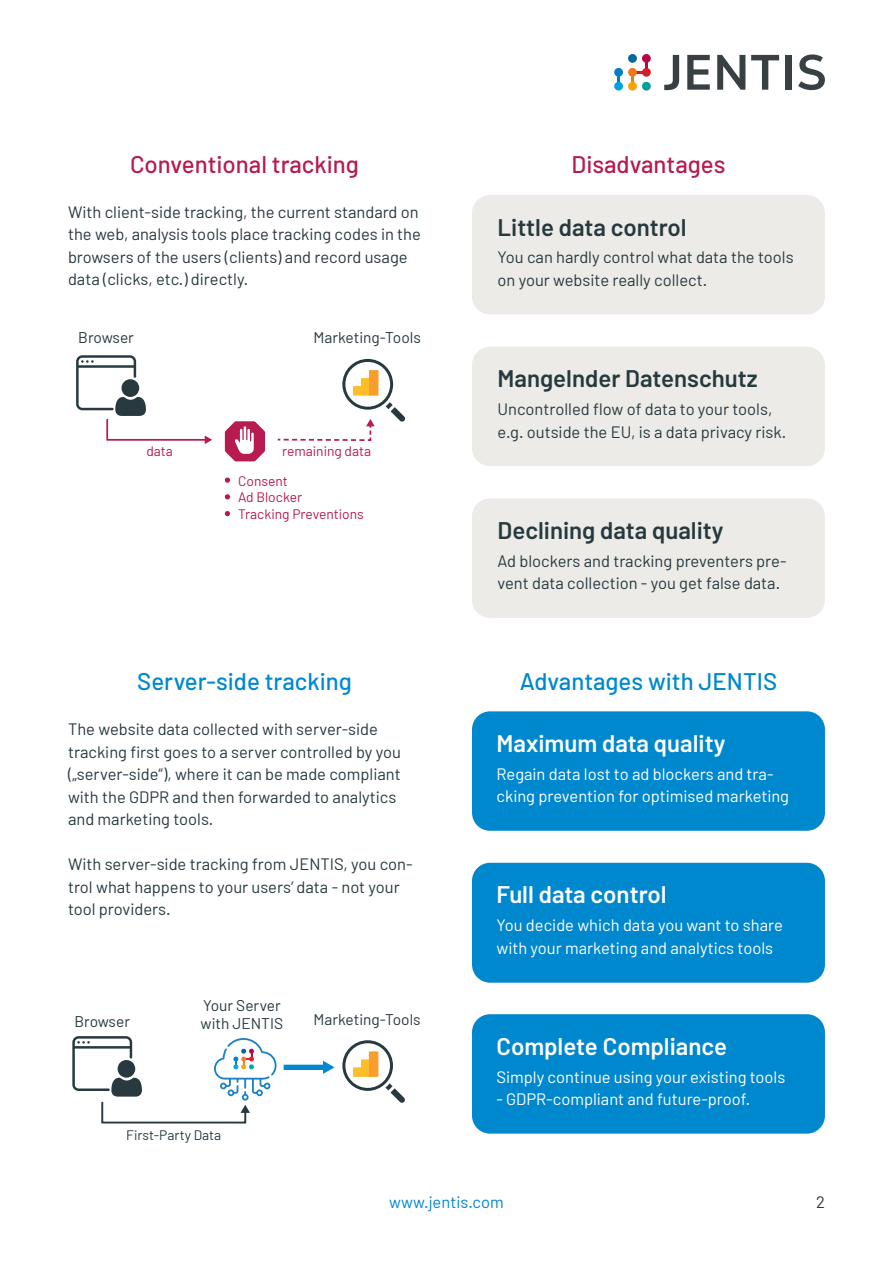
<style>
.page{position:relative;width:893px;height:1263px;background:#fff}
.page>*{position:absolute;margin:0;border:0;box-sizing:border-box;transform-origin:0 0}
.t1{font:600 24px "Barlow";color:#27393f}
.t2{font:600 24px "Barlow";color:#fff}
.t3{font:500 24px "Barlow";color:#0088ce}
.t4{font:500 24px "Barlow";color:#b61b4e}
.Fließtext{font:16.5px/22.5px "Barlow";color:#27393f}
.Fließtext-2{font:16.5px/22.5px "Barlow";color:#fff}
.t5{font:16.5px "Barlow";color:#0088ce}
.t6{font:15.6px "Barlow";color:#27393f}
.t7{font:15.45px/18.6px "Barlow";color:#27393f}
.t8{font:13.8px/16.5px "Barlow";color:#b61b4e}
.t9{font:13.8px "Barlow";color:#27393f}
</style>
<div class="page">
<svg style="left:664px;top:55px;width:15px;height:35px"></svg>
<svg style="left:687px;top:55px;width:23px;height:35px"></svg>
<svg style="left:717px;top:55px;width:28px;height:35px"></svg>
<svg style="left:751px;top:55px;width:28px;height:35px"></svg>
<div style="left:785px;top:55px;width:7px;height:35px;background:#384044"></div>
<svg style="left:798px;top:54px;width:27px;height:36px"></svg>
<hr style="left:645px;top:58px;width:3px;height:14px;background:#b90845">
<div style="left:642px;top:68px;width:9px;height:9px;background:#d61c26;border-radius:50%"></div>
<hr style="left:632px;top:71px;width:14px;height:3px;background:#d61c26">
<div style="left:628px;top:68px;width:9px;height:9px;background:#ef7918;border-radius:50%"></div>
<hr style="left:631px;top:72px;width:3px;height:14px;background:#ef7918">
<hr style="left:617px;top:72px;width:3px;height:14px;background:#007fc8">
<div style="left:628px;top:54px;width:9px;height:9px;background:#0068a3;border-radius:50%"></div>
<div style="left:642px;top:54px;width:9px;height:9px;background:#b90845;border-radius:50%"></div>
<div style="left:614px;top:82px;width:9px;height:9px;background:#00a3e2;border-radius:50%"></div>
<div style="left:642px;top:82px;width:9px;height:9px;background:#009f98;border-radius:50%"></div>
<div style="left:614px;top:68px;width:9px;height:9px;background:#007fc8;border-radius:50%"></div>
<div style="left:628px;top:82px;width:9px;height:9px;background:#f7a400;border-radius:50%"></div>
<svg style="left:225px;top:421px;width:40px;height:40px"></svg>
<svg style="left:278px;top:359px;width:127px;height:82px"></svg>
<svg style="left:225px;top:477px;width:5px;height:6px"></svg>
<svg style="left:225px;top:494px;width:5px;height:5px"></svg>
<svg style="left:225px;top:511px;width:5px;height:5px"></svg>
<svg style="left:76px;top:355px;width:136px;height:89px"></svg>
<svg style="left:342px;top:1040px;width:63px;height:63px"></svg>
<div style="left:284px;top:1065px;width:41px;height:5px;background:#0088ce"></div>
<svg style="left:323px;top:1061px;width:11px;height:13px"></svg>
<svg style="left:72px;top:1036px;width:205px;height:88px"></svg>
<div style="left:472px;top:711px;width:353px;height:120px;background:#0088ce;border-radius:18px"></div>
<div style="left:472px;top:195px;width:353px;height:119px;background:#ecebe7;border-radius:18px"></div>
<div style="left:472px;top:347px;width:353px;height:119px;background:#ecebe7;border-radius:18px"></div>
<div style="left:472px;top:498px;width:353px;height:120px;background:#ecebe7;border-radius:18px"></div>
<div style="left:472px;top:863px;width:353px;height:120px;background:#0088ce;border-radius:18px"></div>
<div style="left:472px;top:1014px;width:353px;height:120px;background:#0088ce;border-radius:18px"></div>
<h3 class="t4" style="left:130px;top:149px;width:230px">Conventional tracking</h3>
<h3 class="Fließtext" style="left:68px;top:200px;width:354px">With client-side tracking, the current standard on the web, analysis tools place tracking codes in the browsers of the users (clients) and record usage data (clicks, etc.) directly.</h3>
<p class="t6" style="left:78px;top:328px;width:57px">Browser</p>
<p class="t6" style="left:313px;top:328px;width:109px">Marketing-Tools</p>
<p class="t8" style="left:146px;top:443px;width:28px">data</p>
<p class="t8" style="left:282px;top:443px;width:91px">remaining data</p>
<p class="t8" style="left:238px;top:472px;width:127px">Consent<br>Ad Blocker<br>Tracking Preventions</p>
<h3 class="t3" style="left:137px;top:667px;width:216px">Server-side tracking</h3>
<h3 class="Fließtext" style="left:68px;top:717px;width:334px">The website data collected with server-side tracking first goes to a server controlled by you („server-side“), where it can be made compliant with the GDPR and then forwarded to analytics and marketing tools.</h3>
<h3 class="Fließtext" style="left:68px;top:852px;width:346px">With server-side tracking from JENTIS, you con&shy;trol what happens to your users‘ data - not your tool providers.</h3>
<p class="t7" style="left:200px;top:995px;width:84px">Your Server with JENTIS</p>
<p class="t7" style="left:75px;top:1012px;width:57px">Browser</p>
<p class="t7" style="left:314px;top:1009px;width:109px">Marketing-Tools</p>
<p class="t9" style="left:126px;top:1127px;width:96px">First-Party Data</p>
<h3 class="t4" style="left:572px;top:149px;width:155px">Disadvantages</h3>
<h3 class="t1" style="left:497px;top:212px;width:191px">Little data control</h3>
<p class="Fließtext" style="left:497px;top:246px;width:298px">You can hardly control what data the tools on your website really collect.</p>
<h3 class="t1" style="left:497px;top:364px;width:262px">Mangelnder Datenschutz</h3>
<p class="Fließtext" style="left:497px;top:397px;width:290px">Uncontrolled flow of data to your tools, e.g. outside the EU, is a data privacy risk.</p>
<h3 class="t1" style="left:497px;top:515px;width:228px">Declining data quality</h3>
<p class="Fließtext" style="left:497px;top:549px;width:291px">Ad blockers and tracking preventers pre&shy;vent data collection - you get false data.</p>
<h3 class="t3" style="left:520px;top:667px;width:259px">Advantages with JENTIS</h3>
<h3 class="t2" style="left:496px;top:728px;width:230px">Maximum data quality</h3>
<p class="Fließtext-2" style="left:496px;top:762px;width:294px">Regain data lost to ad blockers and tra&shy;cking prevention for optimised marketing</p>
<h3 class="t2" style="left:496px;top:880px;width:172px">Full data control</h3>
<p class="Fließtext-2" style="left:496px;top:913px;width:288px">You decide which data you want to share with your marketing and analytics tools</p>
<h3 class="t2" style="left:496px;top:1031px;width:232px">Complete Compliance</h3>
<p class="Fließtext-2" style="left:496px;top:1065px;width:290px">Simply continue using your existing tools</p>
<p class="Fließtext-2" style="left:496px;top:1087px;width:255px">- GDPR-compliant and future-proof.</p>
<p class="t5" style="left:389px;top:1191px;width:116px">www.jentis.com</p>
<p class="Fließtext" style="left:816px;top:1190px;width:10px">2</p>
</div>
